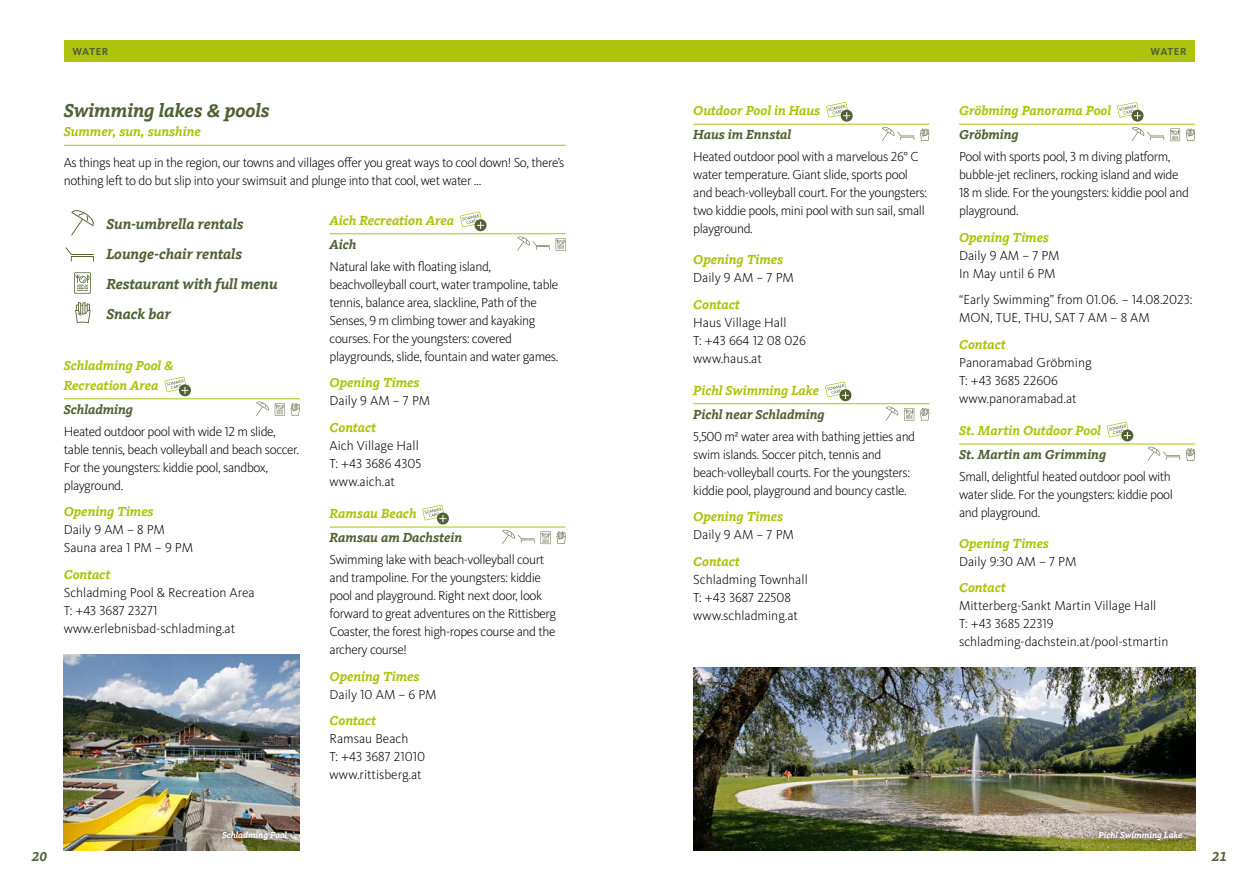
<style>
.page{position:relative;width:1259px;height:893px;background:#fff}
.page>*{position:absolute;margin:0;border:0;box-sizing:border-box;transform-origin:0 0}
.t1{font:italic 700 19.5px "Kievit Slab Offc";color:#506133}
.t2{font:italic 700 15px/30px "Kievit Slab Offc";color:#506133}
.t3{font:300 13.5px/18px "Kievit OT";letter-spacing:-.03em;color:#000}
.t4{font:300 13.5px/18px "Kievit OT";color:#000}
.t5{font:italic 700 13.5px/19.5px "Kievit Slab Offc";color:#aec30b}
.t6{font:italic 700 13.5px "Kievit Slab Offc";color:#506133}
.t7{font:700 10.5px "Kievit Pro";letter-spacing:.04em;color:#506133}
.t8{font:italic 700 9px "Kievit Slab Offc";color:#fff}
.s1{font-family:"Calibri"}
</style>
<div class="page">
<div style="left:629px;top:41px;width:566px;height:21px;background:#aec30b"></div>
<div style="left:64px;top:41px;width:565px;height:21px;background:#aec30b"></div>
<hr style="left:64px;top:398px;width:236px;height:1px;background:#aec30b">
<svg style="left:164px;top:377px;width:27px;height:19px"></svg>
<svg style="left:256px;top:401px;width:13px;height:15px"></svg>
<svg style="left:275px;top:403px;width:10px;height:13px"></svg>
<svg style="left:291px;top:403px;width:9px;height:13px"></svg>
<hr style="left:64px;top:145px;width:502px;height:1px;background:#aec30b">
<hr style="left:330px;top:233px;width:236px;height:1px;background:#aec30b">
<hr style="left:330px;top:527px;width:236px;height:1px;background:#aec30b">
<svg style="left:460px;top:212px;width:26px;height:19px"></svg>
<svg style="left:517px;top:236px;width:49px;height:15px"></svg>
<svg style="left:422px;top:505px;width:27px;height:20px"></svg>
<svg style="left:502px;top:530px;width:32px;height:14px"></svg>
<svg style="left:540px;top:531px;width:10px;height:13px"></svg>
<svg style="left:556px;top:531px;width:10px;height:13px"></svg>
<img style="left:64px;top:654px;width:236px;height:196px">
<hr style="left:693px;top:124px;width:236px;height:1px;background:#aec30b">
<hr style="left:693px;top:403px;width:236px;height:1px;background:#aec30b">
<svg style="left:826px;top:102px;width:26px;height:20px"></svg>
<svg style="left:882px;top:127px;width:32px;height:14px"></svg>
<svg style="left:920px;top:129px;width:9px;height:12px"></svg>
<svg style="left:825px;top:382px;width:26px;height:19px"></svg>
<svg style="left:885px;top:406px;width:13px;height:15px"></svg>
<svg style="left:904px;top:408px;width:10px;height:13px"></svg>
<svg style="left:920px;top:408px;width:9px;height:13px"></svg>
<hr style="left:959px;top:124px;width:236px;height:1px;background:#aec30b">
<hr style="left:959px;top:444px;width:236px;height:1px;background:#aec30b">
<svg style="left:1117px;top:102px;width:47px;height:39px"></svg>
<svg style="left:1170px;top:129px;width:10px;height:12px"></svg>
<svg style="left:1186px;top:129px;width:9px;height:12px"></svg>
<svg style="left:1107px;top:422px;width:26px;height:19px"></svg>
<svg style="left:1147px;top:447px;width:33px;height:14px"></svg>
<svg style="left:1186px;top:448px;width:9px;height:13px"></svg>
<img style="left:693px;top:668px;width:502px;height:182px">
<svg style="left:66px;top:247px;width:28px;height:15px"></svg>
<svg style="left:71px;top:210px;width:23px;height:25px"></svg>
<svg style="left:75px;top:302px;width:16px;height:21px"></svg>
<svg style="left:74px;top:272px;width:17px;height:22px"></svg>
<div style="left:1091px;top:824px;width:98px;height:23px;background:#000;opacity:.75"></div>
<div style="left:215px;top:824px;width:79px;height:23px;background:#000;opacity:.75"></div>
<p class="t7" style="left:72px;top:46px;width:38px">WATER</p>
<p class="t7" style="left:1150px;top:46px;width:38px">WATER</p>
<h1 class="t1" style="left:64px;top:99px;width:207px">Swimming lakes <span class="s1">&amp;</span> pools</h1>
<p class="t5" style="left:64px;top:122px;width:139px">Summer, sun, sunshine</p>
<p class="t3" style="left:64px;top:153px;width:502px">As things heat up in the region, our towns and villages offer you great ways to cool down! So, there’s nothing left to do but slip into your swimsuit and plunge into that cool, wet water …</p>
<p class="t5" style="left:330px;top:211px;width:126px">Aich Recreation Area</p>
<p class="t6" style="left:330px;top:236px;width:28px">Aich</p>
<p class="t3" style="left:330px;top:257px;width:230px">Natural lake with floating island, beachvolleyball court, water trampoline, table tennis, balance area, slackline, Path of the Senses, 9 m climbing tower and kayaking courses. For the youngsters: covered playgrounds, slide, fountain and water games.</p>
<p class="t5" style="left:330px;top:373px;width:91px">Opening Times</p>
<p class="t4" style="left:330px;top:392px;width:102px">Daily 9 AM – 7 PM</p>
<p class="t5" style="left:330px;top:418px;width:48px">Contact</p>
<p class="t4" style="left:330px;top:436px;width:93px">Aich Village Hall<br>T: +43 3686 4305 www.aich.at</p>
<p class="t5" style="left:330px;top:504px;width:88px">Ramsau Beach</p>
<p class="t6" style="left:330px;top:529px;width:134px">Ramsau am Dachstein</p>
<p class="t3" style="left:330px;top:550px;width:228px">Swimming lake with beach-volleyball court and trampoline. For the youngsters: kiddie pool and playground. Right next door, look forward to great adventures on the Rittisberg Coaster, the forest high-ropes course and the archery course!</p>
<p class="t5" style="left:330px;top:666px;width:91px">Opening Times</p>
<p class="t4" style="left:330px;top:685px;width:108px">Daily 10 AM – 6 PM</p>
<p class="t5" style="left:330px;top:711px;width:48px">Contact</p>
<p class="t4" style="left:330px;top:729px;width:97px">Ramsau Beach<br>T: +43 3687 21010 www.rittisberg.at</p>
<p class="t2" style="left:106px;top:209px;width:173px">Sun-umbrella rentals<br>Lounge-chair rentals<br>Restaurant with full menu<br>Snack bar</p>
<p class="t5" style="left:64px;top:356px;width:112px">Schladming Pool <span class="s1">&amp;<br></span>Recreation Area</p>
<p class="t6" style="left:64px;top:401px;width:71px">Schladming</p>
<p class="t3" style="left:64px;top:422px;width:237px">Heated outdoor pool with wide 12 m slide, table tennis, beach volleyball and beach soccer.<br>For the youngsters: kiddie pool, sandbox, playground.</p>
<p class="t5" style="left:64px;top:502px;width:91px">Opening Times</p>
<p class="t4" style="left:64px;top:521px;width:131px">Daily 9 AM – 8 PM<br>Sauna area 1 PM – 9 PM</p>
<p class="t5" style="left:64px;top:565px;width:48px">Contact</p>
<p class="t4" style="left:64px;top:583px;width:192px">Schladming Pool &amp; Recreation Area<br>T: +43 3687 23271 www.erlebnisbad-schladming.at</p>
<p class="t5" style="left:693px;top:101px;width:129px">Outdoor Pool in Haus</p>
<p class="t6" style="left:693px;top:126px;width:99px">Haus im Ennstal</p>
<p class="t3" style="left:693px;top:148px;width:235px">Heated outdoor pool with a marvelous 26° C water temperature. Giant slide, sports pool and beach-volleyball court. For the youngsters: two kiddie pools, mini pool with sun sail, small playground.</p>
<p class="t5" style="left:693px;top:250px;width:91px">Opening Times</p>
<p class="t4" style="left:693px;top:268px;width:102px">Daily 9 AM – 7 PM</p>
<p class="t5" style="left:693px;top:294px;width:48px">Contact</p>
<p class="t4" style="left:693px;top:313px;width:114px">Haus Village Hall<br>T: +43 664 12 08 026 www.haus.at</p>
<p class="t5" style="left:693px;top:381px;width:127px">Pichl Swimming Lake</p>
<p class="t6" style="left:693px;top:406px;width:133px">Pichl near Schladming</p>
<p class="t3" style="left:693px;top:427px;width:223px">5,500 m² water area with bathing jetties and swim islands. Soccer pitch, tennis and beach-volleyball courts. For the youngsters: kiddie pool, playground and bouncy castle.</p>
<p class="t5" style="left:693px;top:507px;width:91px">Opening Times</p>
<p class="t4" style="left:693px;top:526px;width:102px">Daily 9 AM – 7 PM</p>
<p class="t5" style="left:693px;top:552px;width:48px">Contact</p>
<p class="t4" style="left:693px;top:570px;width:116px">Schladming Townhall<br>T: +43 3687 22508 www.schladming.at</p>
<p class="t5" style="left:959px;top:101px;width:154px">Gröbming Panorama Pool</p>
<p class="t6" style="left:959px;top:126px;width:61px">Gröbming</p>
<p class="t3" style="left:959px;top:148px;width:231px">Pool with sports pool, 3 m diving platform, bubble-jet recliners, rocking island and wide 18 m slide. For the youngsters: kiddie pool and playground.</p>
<p class="t5" style="left:959px;top:228px;width:91px">Opening Times</p>
<p class="t4" style="left:959px;top:246px;width:102px">Daily 9 AM – 7 PM<br>In May until 6 PM</p>
<p class="t4" style="left:959px;top:291px;width:235px">“Early Swimming” from 01.06. – 14.08.2023:<br>MON, TUE, THU, SAT 7 AM – 8 AM</p>
<p class="t5" style="left:959px;top:335px;width:48px">Contact</p>
<p class="t4" style="left:959px;top:353px;width:134px">Panoramabad Gröbming<br>T: +43 3685 22606 www.panoramabad.at</p>
<p class="t5" style="left:959px;top:421px;width:143px">St. Martin Outdoor Pool</p>
<p class="t6" style="left:959px;top:446px;width:149px">St. Martin am Grimming</p>
<p class="t3" style="left:959px;top:467px;width:215px">Small, delightful heated outdoor pool with water slide. For the youngsters: kiddie pool and playground.</p>
<p class="t5" style="left:959px;top:534px;width:91px">Opening Times</p>
<p class="t4" style="left:959px;top:552px;width:119px">Daily 9:30 AM – 7 PM</p>
<p class="t5" style="left:959px;top:578px;width:48px">Contact</p>
<p class="t4" style="left:959px;top:597px;width:211px">Mitterberg-Sankt Martin Village Hall<br>T: +43 3685 22319 schladming-dachstein.at/pool-stmartin</p>
<p class="t8" style="left:222px;top:829px;width:67px">Schladming Pool</p>
<p class="t8" style="left:1098px;top:829px;width:85px">Pichl Swimming Lake</p>
<p class="t6" style="left:32px;top:848px;width:17px">20</p>
<p class="t6" style="left:1212px;top:848px;width:17px">21</p>
</div>
